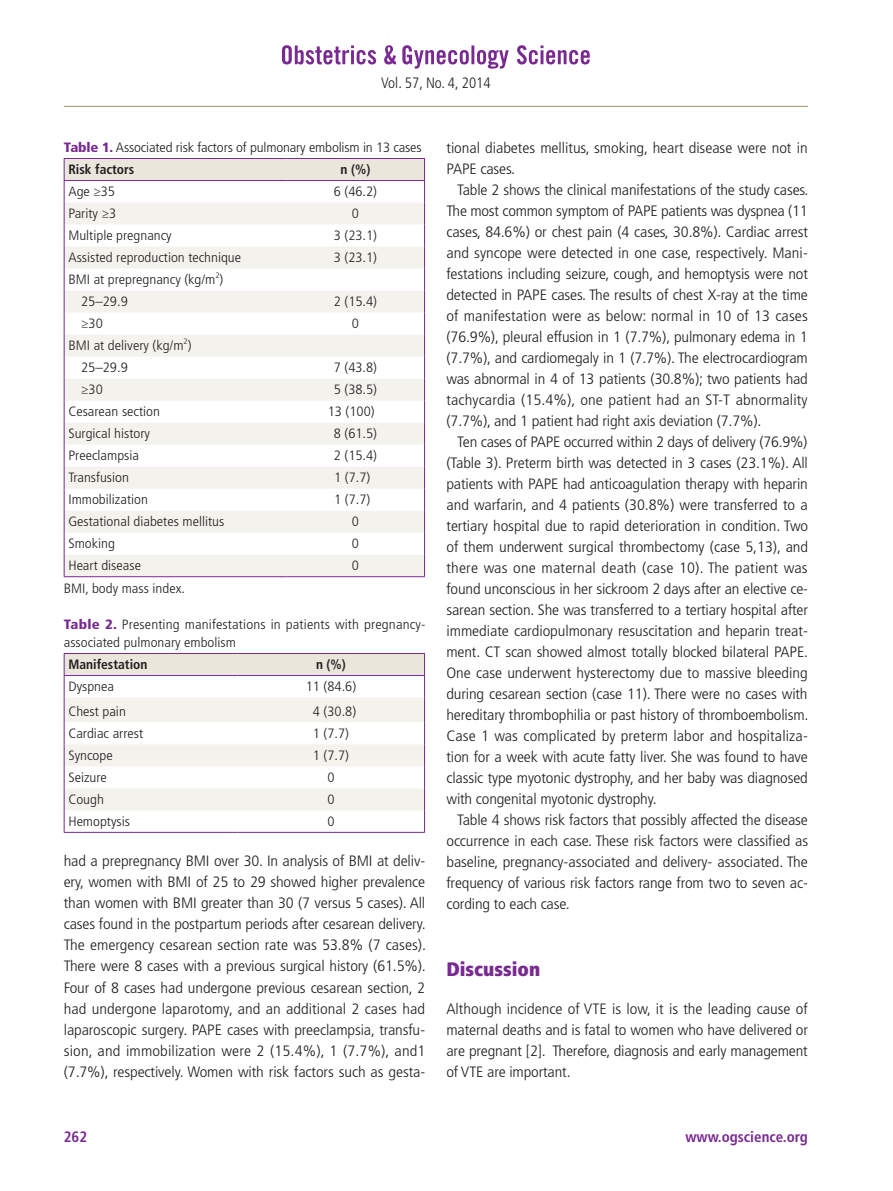
<style>
.page{position:relative;width:893px;height:1191px;background:#fff}
.page>*{position:absolute;margin:0;border:0;box-sizing:border-box;transform-origin:0 0}
.서론_영문{font:900 condensed 19.5px "Frutiger LT Std";color:#792a91}
.본문_영문{font:300 condensed 15px/21px "Frutiger LT Std";letter-spacing:-.01em;color:#231f20;text-align:justify;scale:1.1 1}
.t1{font:700 condensed 15px "Frutiger LT Std";color:#792a91}
.본문_영문-2{font:300 condensed 15px "Frutiger LT Std";letter-spacing:-.01em;color:#231f20}
.표내용{font:300 condensed 13.5px "Frutiger LT Std";color:#231f20;scale:1.1 1}
.표_설명{font:300 condensed 13.5px/18px "Frutiger LT Std";color:#231f20;scale:1.1 1}
.표_타이틀{font:300 condensed 13.5px "Frutiger LT Std";color:#231f20;scale:1.1 1}
.표머리{font:700 condensed 13.5px "Frutiger LT Std";color:#231f20}
.표내용-2{font:300 condensed 7.8px "Frutiger LT Std";color:#231f20;scale:1.1 1}
.s1{font-weight:900;color:#792a91}
</style>
<div class="page">
<hr style="left:64px;top:106px;width:744px;height:1px;background:#ad9676">
<svg style="left:517px;top:45px;width:73px;height:19px"></svg>
<svg style="left:402px;top:45px;width:107px;height:24px"></svg>
<svg style="left:282px;top:45px;width:114px;height:19px"></svg>
<svg style="left:64px;top:158px;width:361px;height:418px"></svg>
<hr style="left:64px;top:576px;width:222px;height:1px;background:#792a91">
<hr style="left:286px;top:576px;width:139px;height:1px;background:#792a91">
<svg style="left:64px;top:653px;width:361px;height:179px"></svg>
<hr style="left:64px;top:832px;width:173px;height:1px;background:#792a91">
<hr style="left:237px;top:832px;width:188px;height:1px;background:#792a91">
<p class="본문_영문-2" style="left:381px;top:74px;width:111px">Vol. 57, No. 4, 2014</p>
<p class="표_설명" style="left:64px;top:138px;width:327px"><span class="s1">Table 1.</span> Associated risk factors of pulmonary embolism in 13 cases</p>
<p class="표머리" style="left:68px;top:161px;width:67px">Risk factors</p>
<p class="표머리" style="left:341px;top:161px;width:31px">n (%)</p>
<p class="표내용" style="left:68px;top:184px;width:44px">Age ≥35</p>
<p class="표내용" style="left:334px;top:184px;width:41px">6 (46.2)</p>
<p class="표내용" style="left:68px;top:206px;width:45px">Parity ≥3</p>
<p class="표내용" style="left:352px;top:206px;width:8px">0</p>
<p class="표내용" style="left:68px;top:228px;width:95px">Multiple pregnancy</p>
<p class="표내용" style="left:334px;top:228px;width:41px">3 (23.1)</p>
<p class="표내용" style="left:68px;top:250px;width:159px">Assisted reproduction technique</p>
<p class="표내용" style="left:334px;top:250px;width:41px">3 (23.1)</p>
<p class="표내용" style="left:68px;top:272px;width:142px">BMI at prepregnancy (kg/m )</p>
<p class="표내용-2" style="left:215px;top:270px;width:5px">2</p>
<p class="표내용" style="left:81px;top:294px;width:44px">25–29.9</p>
<p class="표내용" style="left:334px;top:294px;width:41px">2 (15.4)</p>
<p class="표내용" style="left:81px;top:316px;width:21px">≥30</p>
<p class="표내용" style="left:352px;top:316px;width:8px">0</p>
<p class="표내용" style="left:68px;top:338px;width:114px">BMI at delivery (kg/m )</p>
<p class="표내용-2" style="left:184px;top:336px;width:5px">2</p>
<p class="표내용" style="left:81px;top:360px;width:44px">25–29.9</p>
<p class="표내용" style="left:334px;top:360px;width:41px">7 (43.8)</p>
<p class="표내용" style="left:81px;top:382px;width:21px">≥30</p>
<p class="표내용" style="left:334px;top:382px;width:41px">5 (38.5)</p>
<p class="표내용" style="left:68px;top:404px;width:85px">Cesarean section</p>
<p class="표내용" style="left:328px;top:404px;width:44px">13 (100)</p>
<p class="표내용" style="left:68px;top:426px;width:76px">Surgical history</p>
<p class="표내용" style="left:334px;top:426px;width:41px">8 (61.5)</p>
<p class="표내용" style="left:68px;top:448px;width:66px">Preeclampsia</p>
<p class="표내용" style="left:334px;top:448px;width:41px">2 (15.4)</p>
<p class="표내용" style="left:68px;top:470px;width:57px">Transfusion</p>
<p class="표내용" style="left:334px;top:470px;width:34px">1 (7.7)</p>
<p class="표내용" style="left:68px;top:492px;width:74px">Immobilization</p>
<p class="표내용" style="left:334px;top:492px;width:34px">1 (7.7)</p>
<p class="표내용" style="left:68px;top:514px;width:143px">Gestational diabetes mellitus</p>
<p class="표내용" style="left:352px;top:514px;width:8px">0</p>
<p class="표내용" style="left:68px;top:536px;width:44px">Smoking</p>
<p class="표내용" style="left:352px;top:536px;width:8px">0</p>
<p class="표내용" style="left:68px;top:558px;width:68px">Heart disease</p>
<p class="표내용" style="left:352px;top:558px;width:8px">0</p>
<p class="표_설명" style="left:64px;top:579px;width:112px">BMI, body mass index.</p>
<p class="표_설명" style="left:64px;top:615px;width:330px"><span class="s1">Table 2.</span> Presenting manifestations in patients with pregnancy&shy;associated pulmonary embolism</p>
<p class="표머리" style="left:68px;top:656px;width:81px">Manifestation</p>
<p class="표머리" style="left:316px;top:656px;width:31px">n (%)</p>
<p class="표_타이틀" style="left:68px;top:678px;width:43px">Dyspnea</p>
<p class="표_타이틀" style="left:306px;top:678px;width:47px">11 (84.6)</p>
<p class="표_타이틀" style="left:68px;top:703px;width:54px">Chest pain</p>
<p class="표_타이틀" style="left:313px;top:703px;width:41px">4 (30.8)</p>
<p class="표_타이틀" style="left:68px;top:725px;width:69px">Cardiac arrest</p>
<p class="표_타이틀" style="left:313px;top:725px;width:34px">1 (7.7)</p>
<p class="표_타이틀" style="left:68px;top:747px;width:42px">Syncope</p>
<p class="표_타이틀" style="left:313px;top:747px;width:34px">1 (7.7)</p>
<p class="표_타이틀" style="left:68px;top:769px;width:37px">Seizure</p>
<p class="표_타이틀" style="left:327px;top:769px;width:8px">0</p>
<p class="표_타이틀" style="left:68px;top:791px;width:34px">Cough</p>
<p class="표_타이틀" style="left:327px;top:791px;width:8px">0</p>
<p class="표_타이틀" style="left:68px;top:813px;width:58px">Hemoptysis</p>
<p class="표_타이틀" style="left:327px;top:813px;width:8px">0</p>
<p class="본문_영문" style="left:64px;top:851px;width:331px">had a prepregnancy BMI over 30. In analysis of BMI at deliv&shy;ery, women with BMI of 25 to 29 showed higher prevalence than women with BMI greater than 30 (7 versus 5 cases). All cases found in the postpartum periods after cesarean delivery.<br>The emergency cesarean section rate was 53.8% (7 cases).<br>There were 8 cases with a previous surgical history (61.5%).<br>Four of 8 cases had undergone previous cesarean section, 2 had undergone laparotomy, and an additional 2 cases had laparoscopic surgery. PAPE cases with preeclampsia, transfu&shy;sion, and immobilization were 2 (15.4%), 1 (7.7%), and1 (7.7%), respectively. Women with risk factors such as gesta-</p>
<p class="본문_영문" style="left:446px;top:137px;width:330px">tional diabetes mellitus, smoking, heart disease were not in<br>PAPE cases.</p>
<p class="본문_영문" style="left:446px;top:179px;width:331px;text-indent:11px">Table 2 shows the clinical manifestations of the study cases.<br>The most common symptom of PAPE patients was dyspnea (11 cases, 84.6%) or chest pain (4 cases, 30.8%). Cardiac arrest and syncope were detected in one case, respectively. Mani&shy;festations including seizure, cough, and hemoptysis were not detected in PAPE cases. The results of chest X-ray at the time of manifestation were as below: normal in 10 of 13 cases (76.9%), pleural effusion in 1 (7.7%), pulmonary edema in 1 (7.7%), and cardiomegaly in 1 (7.7%). The electrocardiogram was abnormal in 4 of 13 patients (30.8%); two patients had tachycardia (15.4%), one patient had an ST-T abnormality (7.7%), and 1 patient had right axis deviation (7.7%).</p>
<p class="본문_영문" style="left:446px;top:431px;width:331px;text-indent:11px">Ten cases of PAPE occurred within 2 days of delivery (76.9%) (Table 3). Preterm birth was detected in 3 cases (23.1%). All patients with PAPE had anticoagulation therapy with heparin and warfarin, and 4 patients (30.8%) were transferred to a tertiary hospital due to rapid deterioration in condition. Two of them underwent surgical thrombectomy (case 5,13), and there was one maternal death (case 10). The patient was found unconscious in her sickroom 2 days after an elective ce&shy;sarean section. She was transferred to a tertiary hospital after immediate cardiopulmonary resuscitation and heparin treat&shy;ment. CT scan showed almost totally blocked bilateral PAPE.<br>One case underwent hysterectomy due to massive bleeding during cesarean section (case 11). There were no cases with hereditary thrombophilia or past history of thromboembolism.<br>Case 1 was complicated by preterm labor and hospitaliza&shy;tion for a week with acute fatty liver. She was found to have classic type myotonic dystrophy, and her baby was diagnosed with congenital myotonic dystrophy.</p>
<p class="본문_영문" style="left:446px;top:809px;width:330px;text-indent:11px">Table 4 shows risk factors that possibly affected the disease occurrence in each case. These risk factors were classified as baseline, pregnancy-associated and delivery- associated. The frequency of various risk factors range from two to seven ac&shy;cording to each case.</p>
<p class="서론_영문" style="left:446px;top:957px;width:95px">Discussion</p>
<p class="본문_영문" style="left:446px;top:998px;width:330px">Although incidence of VTE is low, it is the leading cause of maternal deaths and is fatal to women who have delivered or are pregnant [2]. Therefore, diagnosis and early management of VTE are important.</p>
<p class="t1" style="left:64px;top:1128px;width:25px">262</p>
<p class="t1" style="left:685px;top:1128px;width:124px">www.ogscience.org</p>
</div>
